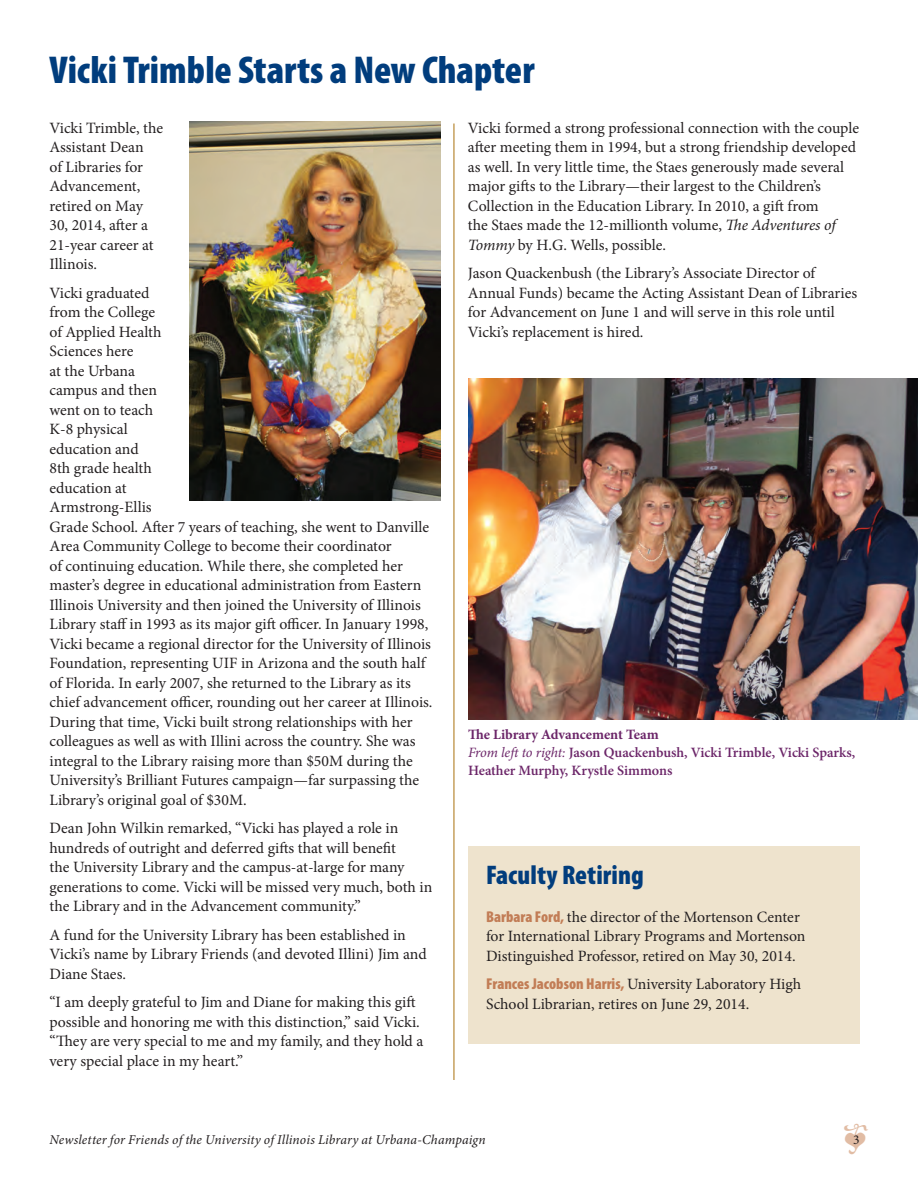
<style>
.page{position:relative;width:918px;height:1188px;background:#fff}
.page>*{position:absolute;margin:0;border:0;box-sizing:border-box;transform-origin:0 0}
.t1{font:900 condensed 39px "Myriad Pro";color:#013d7d}
.t2{font:900 condensed 27px "Myriad Pro";letter-spacing:.005em;color:#013d7d}
.t3{font:15.75px/19.5px "Minion Pro";color:#231f20}
.t4{font:600 14.25px/18px "Minion Pro";letter-spacing:-.005em;color:#6c2669}
.t5{font:italic 13.5px "Minion Pro";letter-spacing:.005em;color:#231f20}
.t6{font:13.5px "Minion Pro";color:#231f20}
.s1{font-style:italic}
.s2{font-weight:700}
.s3{font-weight:400;font-style:italic}
.s4{font-family:"Myriad Pro";font-weight:900;font-stretch:condensed;color:#c27d56}
</style>
<div class="page">
<div style="left:468px;top:846px;width:392px;height:198px;background:#eee3cd"></div>
<img style="left:189px;top:122px;width:252px;height:379px">
<img style="left:468px;top:378px;width:450px;height:342px">
<hr style="left:453px;top:124px;width:2px;height:956px;background:#c6a05d">
<h2 class="t1" style="left:50px;top:49px;width:487px">Vicki Trimble Starts a New Chapter</h2>
<p class="t3" style="left:50px;top:118px;width:115px">Vicki Trimble, the<br>Assistant Dean<br>of Libraries for<br>Advancement, retired on May<br>30, 2014, after a<br>21-year career at<br>Illinois.</p>
<p class="t3" style="left:50px;top:283px;width:385px">Vicki graduated<br>from the College<br>of Applied Health<br>Sciences here<br>at the Urbana<br>campus and then<br>went on to teach<br>K-8 physical<br>education and<br>8th grade health<br>education at<br>Armstrong-Ellis<br>Grade School. After 7 years of teaching, she went to Danville Area Community College to become their coordinator<br>of continuing education. While there, she completed her master’s degree in educational administration from Eastern Illinois University and then joined the University of Illinois Library staff in 1993 as its major gift officer. In January 1998, Vicki became a regional director for the University of Illinois Foundation, representing UIF in Arizona and the south half of Florida. In early 2007, she returned to the Library as its chief advancement officer, rounding out her career at Illinois.<br>During that time, Vicki built strong relationships with her colleagues as well as with Illini across the country. She was integral to the Library raising more than $50M during the University’s Brilliant Futures campaign—far surpassing the Library’s original goal of $30M.</p>
<p class="t3" style="left:50px;top:819px;width:384px">Dean John Wilkin remarked, “Vicki has played a role in hundreds of outright and deferred gifts that will benefit<br>the University Library and the campus-at-large for many generations to come. Vicki will be missed very much, both in the Library and in the Advancement community.”</p>
<p class="t3" style="left:50px;top:925px;width:379px">A fund for the University Library has been established in<br>Vicki’s name by Library Friends (and devoted Illini) Jim and<br>Diane Staes.</p>
<p class="t3" style="left:50px;top:993px;width:375px">“I am deeply grateful to Jim and Diane for making this gift possible and honoring me with this distinction,” said Vicki. “They are very special to me and my family, and they hold a very special place in my heart.”</p>
<p class="t3" style="left:468px;top:118px;width:393px">Vicki formed a strong professional connection with the couple after meeting them in 1994, but a strong friendship developed as well. In very little time, the Staes generously made several major gifts to the Library—their largest to the Children’s Collection in the Education Library. In 2010, a gift from<br>the Staes made the 12-millionth volume, <span class="s1">The Adventures of Tommy</span> by H.G. Wells, possible.</p>
<p class="t3" style="left:468px;top:264px;width:391px">Jason Quackenbush (the Library’s Associate Director of Annual Funds) became the Acting Assistant Dean of Libraries for Advancement on June 1 and will serve in this role until Vicki’s replacement is hired.</p>
<p class="t4" style="left:468px;top:726px;width:389px"><span class="s2">The Library Advancement Team<br></span><span class="s3">From left to right:</span> Jason Quackenbush, Vicki Trimble, Vicki Sparks,<br>Heather Murphy, Krystle Simmons</p>
<h2 class="t2" style="left:486px;top:860px;width:159px">Faculty retiring</h2>
<p class="t3" style="left:486px;top:907px;width:321px"><span class="s4">Barbara Ford,</span> the director of the Mortenson Center for International Library Programs and Mortenson<br>Distinguished Professor, retired on May 30, 2014.</p>
<p class="t3" style="left:486px;top:975px;width:317px"><span class="s4">Frances Jacobson Harris,</span> University Laboratory High<br>School Librarian, retires on June 29, 2014.</p>
<p class="t5" style="left:50px;top:1130px;width:438px">Newsletter for Friends of the University of Illinois Library at Urbana-Champaign</p>
<p class="t6" style="left:853px;top:1130px;width:8px">3</p>
</div>
